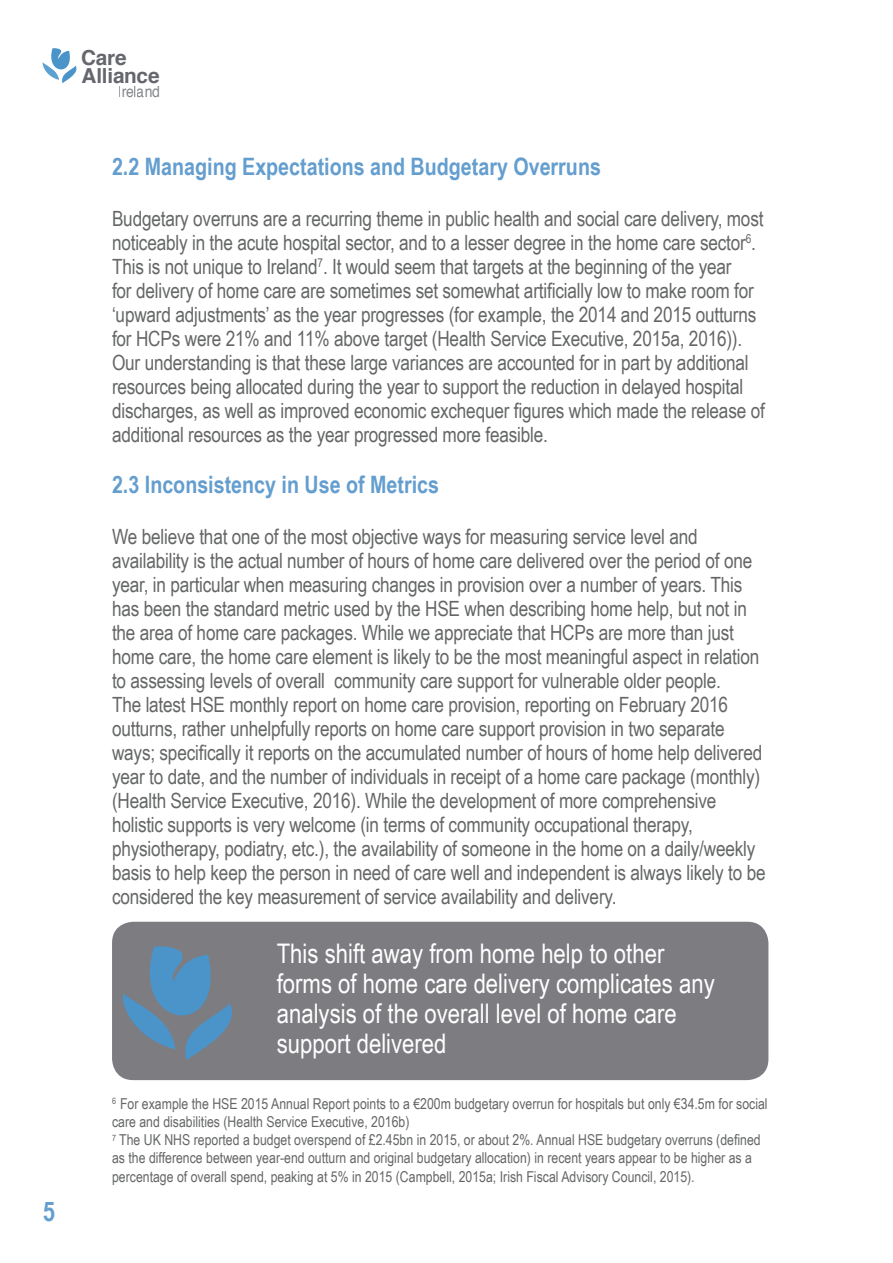
<style>
.page{position:relative;width:893px;height:1263px;background:#fff}
.page>*{position:absolute;margin:0;border:0;box-sizing:border-box;transform-origin:0 0}
.t1{font:27px/30px "Arial Narrow";color:#fff}
.t2{font:700 27px "Arial Narrow";color:#649ecf}
.t3{font:700 24px "Arial Narrow";color:#649ecf}
.t4{font:21px/24px "Arial Narrow";letter-spacing:-.01em;color:#656666}
.t5{font:700 20.7px/18px "Helvetica";letter-spacing:-.01em;color:#65676d}
.t6{font:15.6px "Helvetica";letter-spacing:-.01em;color:#65676d;scale:.9 1}
.t7{font:15px/18px "Arial Narrow";color:#656666}
</style>
<div class="page">
<svg style="left:43px;top:48px;width:34px;height:35px"></svg>
<div style="left:112px;top:922px;width:656px;height:158px;background:#7d7c81;border-radius:21px"></div>
<svg style="left:124px;top:946px;width:108px;height:114px"></svg>
<p class="t2" style="left:43px;top:1191px;width:14px">5</p>
<p class="t5" style="left:81px;top:49px;width:80px">Care<br>Alliance</p>
<p class="t6" style="left:118px;top:80px;width:48px">Ireland</p>
<p class="t3" style="left:112px;top:148px;width:490px">2.2 Managing Expectations and Budgetary Overruns</p>
<p class="t4" style="left:112px;top:206px;width:654px">Budgetary overruns are a recurring theme in public health and social care delivery, most noticeably in the acute hospital sector, and to a lesser degree in the home care sector<sup>6</sup>.<br>This is not unique to Ireland<sup>7</sup>. It would seem that targets at the beginning of the year<br>for delivery of home care are sometimes set somewhat artificially low to make room for ‘upward adjustments’ as the year progresses (for example, the 2014 and 2015 outturns for HCPs were 21% and 11% above target (Health Service Executive, 2015a, 2016)).<br>Our understanding is that these large variances are accounted for in part by additional resources being allocated during the year to support the reduction in delayed hospital discharges, as well as improved economic exchequer figures which made the release of additional resources as the year progressed more feasible.</p>
<p class="t3" style="left:112px;top:466px;width:329px">2.3 Inconsistency in Use of Metrics</p>
<p class="t4" style="left:112px;top:524px;width:655px">We believe that one of the most objective ways for measuring service level and availability is the actual number of hours of home care delivered over the period of one year, in particular when measuring changes in provision over a number of years. This has been the standard metric used by the HSE when describing home help, but not in the area of home care packages. While we appreciate that HCPs are more than just home care, the home care element is likely to be the most meaningful aspect in relation to assessing levels of overall community care support for vulnerable older people.<br>The latest HSE monthly report on home care provision, reporting on February 2016 outturns, rather unhelpfully reports on home care support provision in two separate ways; specifically it reports on the accumulated number of hours of home help delivered year to date, and the number of individuals in receipt of a home care package (monthly) (Health Service Executive, 2016). While the development of more comprehensive holistic supports is very welcome (in terms of community occupational therapy, physiotherapy, podiatry, etc.), the availability of someone in the home on a daily/weekly basis to help keep the person in need of care well and independent is always likely to be considered the key measurement of service availability and delivery.</p>
<p class="t1" style="left:277px;top:937px;width:440px">This shift away from home help to other forms of home care delivery complicates any analysis of the overall level of home care support delivered</p>
<p class="t7" style="left:112px;top:1095px;width:657px"><sup>6</sup> For example the HSE 2015 Annual Report points to a €200m budgetary overrun for hospitals but only €34.5m for social care and disabilities (Health Service Executive, 2016b)<br><sup>7</sup> The UK NHS reported a budget overspend of £2.45bn in 2015, or about 2%. Annual HSE budgetary overruns (defined as the difference between year-end outturn and original budgetary allocation) in recent years appear to be higher as a percentage of overall spend, peaking at 5% in 2015 (Campbell, 2015a; Irish Fiscal Advisory Council, 2015).</p>
</div>
